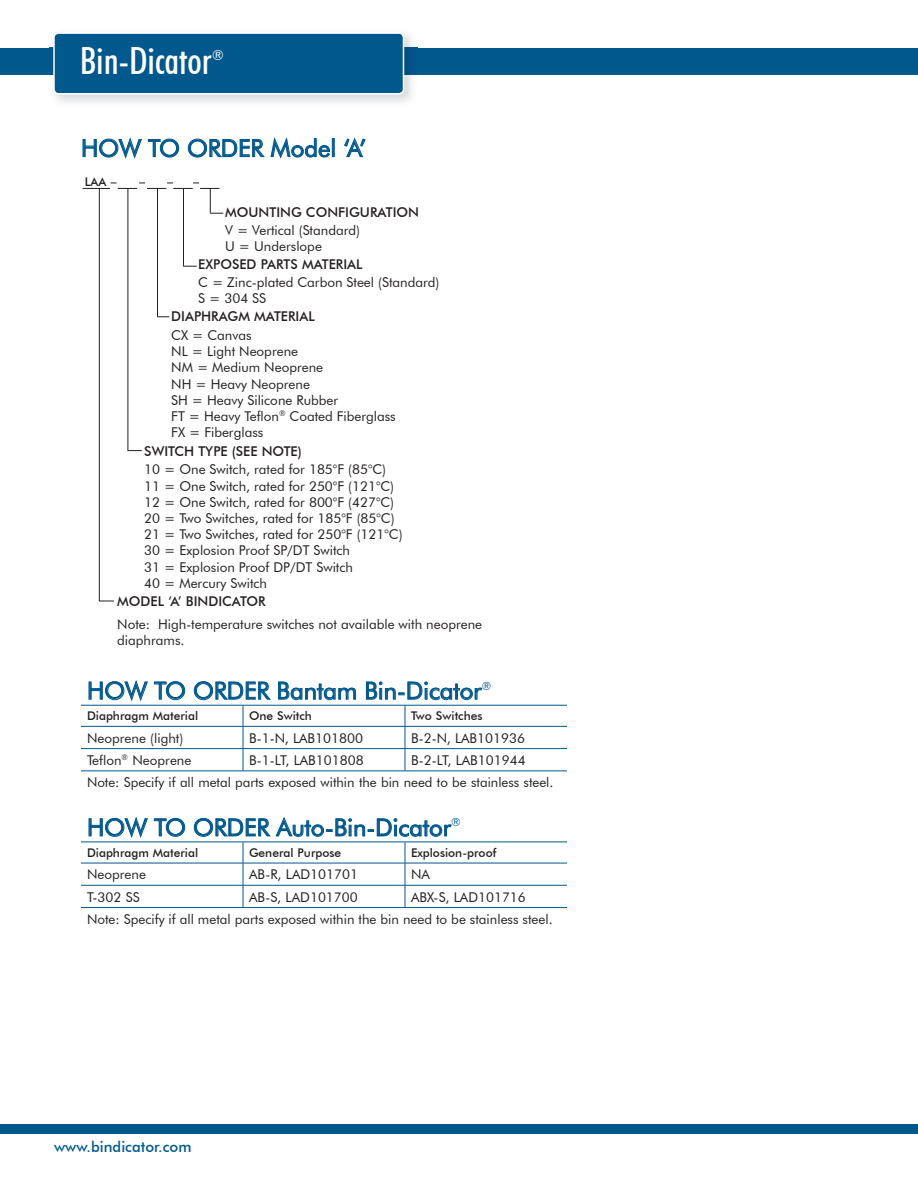
<style>
.page{position:relative;width:918px;height:1188px;background:#fff}
.page>*{position:absolute;margin:0;border:0;box-sizing:border-box;transform-origin:0 0}
.t1{font:500 condensed 37.5px "Futura BT";color:#fff}
.t2{font:24px "Futura BT";color:#01588d}
.t3{font:500 15px "Futura BT";color:#01588d}
.t4{font:500 condensed 13.95px "Futura BT";color:#fff}
.t5{font:13.5px/16.2px "Futura BT";color:#231f20}
.t6{font:500 13.5px "Futura BT";color:#231f20}
.t7{font:500 12px "Futura BT";color:#231f20}
</style>
<div class="page">
<div style="left:0;top:48px;width:918px;height:27px;background:#01588d"></div>
<div style="left:0;top:1124px;width:918px;height:10px;background:#01588d"></div>
<img style="left:49px;top:34px;width:368px;height:68px">
<img style="left:49px;top:48px;width:368px;height:27px">
<div style="left:54px;top:33px;width:350px;height:61px;background:#01588d;border-radius:5px"></div>
<div style="left:53px;top:32px;width:351px;height:63px;border:2px solid #fff;border-radius:5px"></div>
<svg style="left:82px;top:137px;width:60px;height:22px"></svg>
<svg style="left:148px;top:138px;width:31px;height:20px"></svg>
<svg style="left:188px;top:137px;width:142px;height:22px"></svg>
<div style="left:332px;top:138px;width:3px;height:19px;border:1px solid #01588d"></div>
<svg style="left:344px;top:137px;width:22px;height:21px"></svg>
<hr style="left:99px;top:188px;width:1px;height:413px;background:#231f20">
<svg style="left:99px;top:601px;width:15px;height:1px"></svg>
<hr style="left:128px;top:188px;width:1px;height:262px;background:#231f20">
<svg style="left:128px;top:450px;width:14px;height:1px"></svg>
<hr style="left:157px;top:188px;width:1px;height:129px;background:#231f20">
<svg style="left:157px;top:316px;width:12px;height:1px"></svg>
<hr style="left:183px;top:189px;width:1px;height:77px;background:#231f20">
<svg style="left:183px;top:266px;width:14px;height:1px"></svg>
<svg style="left:83px;top:183px;width:140px;height:31px"></svg>
<hr style="left:81px;top:863px;width:162px;height:1px;background:#01588d">
<hr style="left:405px;top:863px;width:162px;height:1px;background:#01588d">
<hr style="left:81px;top:885px;width:162px;height:1px;background:#01588d">
<hr style="left:405px;top:885px;width:162px;height:1px;background:#01588d">
<hr style="left:81px;top:842px;width:162px;height:1px;background:#01588d">
<hr style="left:405px;top:842px;width:162px;height:1px;background:#01588d">
<hr style="left:81px;top:907px;width:162px;height:1px;background:#01588d">
<hr style="left:243px;top:907px;width:162px;height:1px;background:#01588d">
<hr style="left:405px;top:907px;width:162px;height:1px;background:#01588d">
<svg style="left:88px;top:816px;width:60px;height:22px"></svg>
<svg style="left:154px;top:818px;width:31px;height:19px"></svg>
<svg style="left:194px;top:817px;width:258px;height:90px"></svg>
<hr style="left:81px;top:726px;width:162px;height:1px;background:#01588d">
<hr style="left:243px;top:726px;width:162px;height:1px;background:#01588d">
<hr style="left:405px;top:726px;width:162px;height:1px;background:#01588d">
<hr style="left:81px;top:748px;width:162px;height:1px;background:#01588d">
<hr style="left:243px;top:748px;width:162px;height:1px;background:#01588d">
<hr style="left:405px;top:748px;width:162px;height:1px;background:#01588d">
<hr style="left:81px;top:705px;width:162px;height:1px;background:#01588d">
<hr style="left:243px;top:705px;width:162px;height:1px;background:#01588d">
<hr style="left:405px;top:705px;width:162px;height:1px;background:#01588d">
<hr style="left:81px;top:770px;width:162px;height:1px;background:#01588d">
<hr style="left:243px;top:770px;width:162px;height:1px;background:#01588d">
<hr style="left:405px;top:770px;width:162px;height:1px;background:#01588d">
<svg style="left:243px;top:706px;width:1px;height:64px"></svg>
<svg style="left:88px;top:680px;width:60px;height:22px"></svg>
<svg style="left:154px;top:681px;width:31px;height:19px"></svg>
<svg style="left:194px;top:681px;width:77px;height:19px"></svg>
<svg style="left:278px;top:681px;width:78px;height:19px"></svg>
<svg style="left:366px;top:681px;width:117px;height:89px"></svg>
<h1 class="t1" style="left:80px;top:38px;width:133px">Bin-Dicator</h1>
<p class="t4" style="left:212px;top:47px;width:13px">®</p>
<h2 class="t2" style="left:81px;top:133px;width:287px">HOW TO ORDER Model ‘A’</h2>
<p class="t7" style="left:85px;top:174px;width:23px">LAA</p>
<p class="t6" style="left:225px;top:204px;width:195px">MOUNTING CONFIGURATION</p>
<p class="t5" style="left:225px;top:222px;width:136px">V = Vertical (Standard)<br>U = Underslope</p>
<p class="t6" style="left:198px;top:256px;width:166px">EXPOSED PARTS MATERIAL</p>
<p class="t5" style="left:198px;top:274px;width:243px">C = Zinc-plated Carbon Steel (Standard)<br>S = 304 SS</p>
<p class="t6" style="left:171px;top:308px;width:145px">DIAPHRAGM MATERIAL</p>
<p class="t5" style="left:171px;top:327px;width:226px">CX = Canvas<br>NL = Light Neoprene<br>NM = Medium Neoprene<br>NH = Heavy Neoprene<br>SH = Heavy Silicone Rubber<br>FT = Heavy Teflon<sup>®</sup> Coated Fiberglass<br>FX = Fiberglass</p>
<p class="t6" style="left:144px;top:443px;width:159px">SWITCH TYPE (SEE NOTE)</p>
<p class="t5" style="left:144px;top:461px;width:260px">10 = One Switch, rated for 185°F (85°C)<br>11 = One Switch, rated for 250°F (121°C)<br>12 = One Switch, rated for 800°F (427°C)<br>20 = Two Switches, rated for 185°F (85°C)<br>21 = Two Switches, rated for 250°F (121°C)<br>30 = Explosion Proof SP/DT Switch<br>31 = Explosion Proof DP/DT Switch<br>40 = Mercury Switch</p>
<p class="t6" style="left:117px;top:593px;width:150px">MODEL ‘A’ BINDICATOR</p>
<p class="t5" style="left:117px;top:616px;width:366px">Note: High-temperature switches not available with neoprene diaphrams.</p>
<h2 class="t2" style="left:87px;top:676px;width:406px">HOW TO ORDER Bantam Bin-Dicator<sup>®</sup></h2>
<p class="t7" style="left:87px;top:709px;width:113px">Diaphragm Material</p>
<p class="t7" style="left:249px;top:709px;width:64px">One Switch</p>
<p class="t7" style="left:411px;top:709px;width:73px">Two Switches</p>
<p class="t5" style="left:87px;top:730px;width:98px">Neoprene (light)</p>
<p class="t5" style="left:249px;top:730px;width:115px">B-1-N, LAB101800</p>
<p class="t5" style="left:411px;top:730px;width:115px">B-2-N, LAB101936</p>
<p class="t5" style="left:87px;top:752px;width:106px">Teflon<sup>®</sup> Neoprene</p>
<p class="t5" style="left:249px;top:752px;width:116px">B-1-LT, LAB101808</p>
<p class="t5" style="left:87px;top:749px;width:468px;line-height:22.2px;text-indent:324px">B-2-LT, LAB101944<br>Note: Specify if all metal parts exposed within the bin need to be stainless steel.</p>
<h2 class="t2" style="left:87px;top:813px;width:375px">HOW TO ORDER Auto-Bin-Dicator<sup>®</sup></h2>
<p class="t7" style="left:87px;top:845px;width:113px">Diaphragm Material</p>
<p class="t7" style="left:249px;top:845px;width:94px">General Purpose</p>
<p class="t7" style="left:411px;top:845px;width:87px">Explosion-proof</p>
<p class="t5" style="left:87px;top:866px;width:60px">Neoprene</p>
<p class="t5" style="left:249px;top:866px;width:111px">AB-R, LAD101701</p>
<p class="t5" style="left:411px;top:866px;width:20px">NA</p>
<p class="t5" style="left:87px;top:889px;width:54px">T-302 SS</p>
<p class="t5" style="left:249px;top:889px;width:110px">AB-S, LAD101700</p>
<p class="t5" style="left:87px;top:886px;width:467px;line-height:22.2px;text-indent:324px">ABX-S, LAD101716<br>Note: Specify if all metal parts exposed within the bin need to be stainless steel.</p>
<p class="t3" style="left:54px;top:1137px;width:139px">www.bindicator.com</p>
</div>
